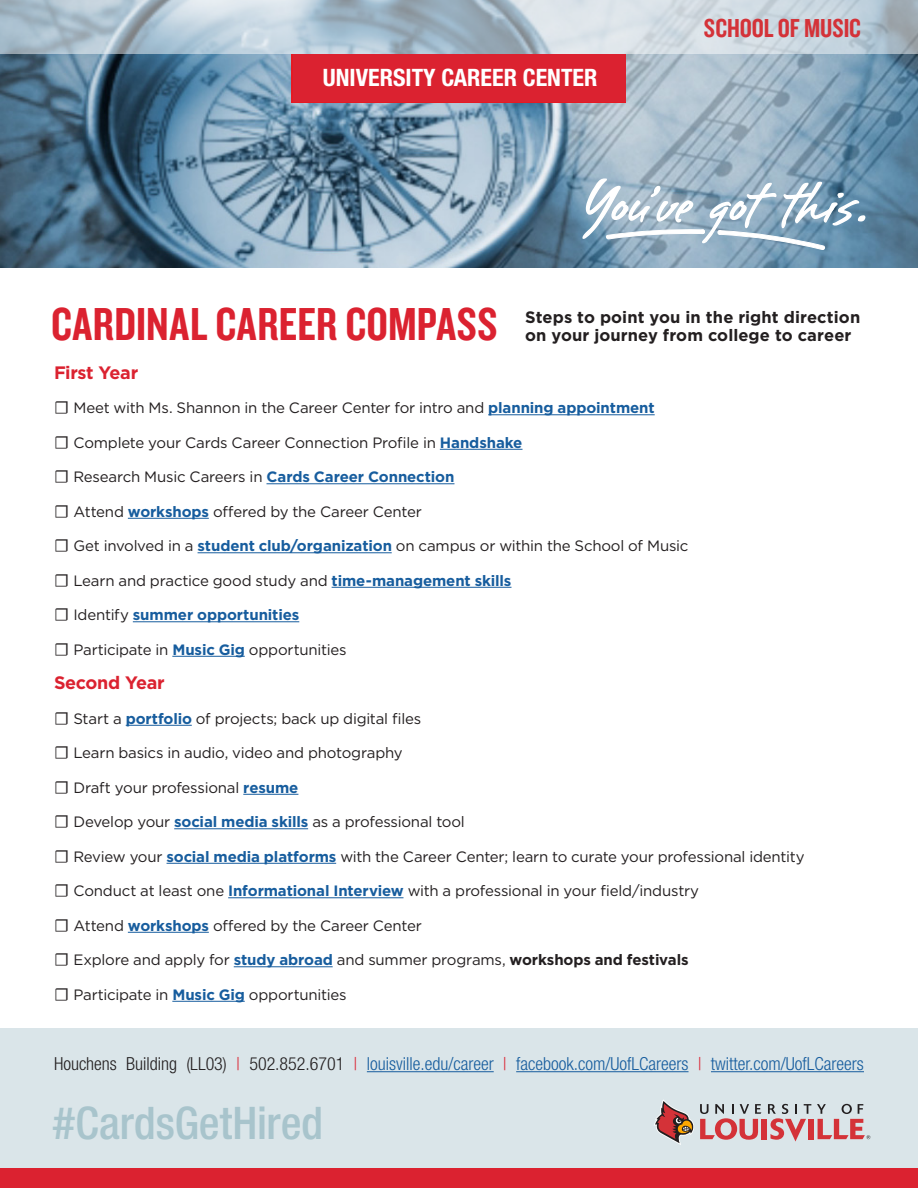
<style>
.page{position:relative;width:918px;height:1188px;background:#fff}
.page>*{position:absolute;margin:0;border:0;box-sizing:border-box;transform-origin:0 0}
.Headline{font:48px "Knockout 49 Liteweight";letter-spacing:.01em;color:#db2230}
.t1{font:500 condensed 45px "Helvetica Neue LT Std";color:#a8c4cc}
.Subhead{font:27px "Knockout 49 Liteweight";color:#d43238}
.t2{font:700 condensed 24px "Helvetica Neue LT Std";color:#fff}
.t3{font:700 condensed 23.1px "Helvetica Neue LT Std";letter-spacing:.02em;color:#fff}
.t4{font:300 condensed 18px "Helvetica Neue LT Std";color:#175d9e}
.body_text{font:700 18px "Gotham";letter-spacing:-.02em;color:#db2230}
.Subhead_2{font:700 18px "Gotham";letter-spacing:-.02em;color:#db2230}
.t5{font:700 16.5px "Gotham";letter-spacing:.005em;color:#231f20}
.body_text-2{font:15px "Gotham";letter-spacing:-.015em;color:#231f20}
.body_text-3{font:700 15px "Gotham";letter-spacing:-.005em;color:#175d9e}
.s1{font-family:"Minion Pro";font-size:18px}
.s2{font-weight:700;color:#175d9e}
.s3{font-family:"Minion Pro";font-weight:400;font-size:18px;color:#231f20}
.s4{font-weight:400;color:#231f20}
.s5{font-weight:700}
.s6{color:#231f20}
.s7{color:#db2230}
</style>
<div class="page">
<img style="left:0;top:54px;width:918px;height:213px">
<svg style="left:0;top:0;width:918px;height:54px;background:#b9c8d3"></svg>
<svg style="left:582px;top:178px;width:283px;height:72px"></svg>
<div style="left:0;top:1028px;width:918px;height:160px;background:#dae5e9"></div>
<svg style="left:654px;top:1099px;width:40px;height:46px"></svg>
<div style="left:762px;top:1119px;width:5px;height:20px;background:#d43238"></div>
<div style="left:808px;top:1119px;width:6px;height:20px;background:#d43238"></div>
<svg style="left:700px;top:1104px;width:61px;height:36px"></svg>
<svg style="left:768px;top:1104px;width:43px;height:38px"></svg>
<svg style="left:817px;top:1104px;width:53px;height:35px"></svg>
<hr style="left:367px;top:1071px;width:127px;height:1px;background:#175d9e">
<hr style="left:516px;top:1071px;width:173px;height:1px;background:#175d9e">
<hr style="left:711px;top:1071px;width:153px;height:1px;background:#175d9e">
<div style="left:0;top:1169px;width:918px;height:19px;background:#db2230"></div>
<div style="left:292px;top:54px;width:334px;height:49px;background:#db2230"></div>
<hr style="left:488px;top:414px;width:167px;height:1px;background:#175d9e">
<hr style="left:440px;top:449px;width:83px;height:1px;background:#175d9e">
<hr style="left:266px;top:483px;width:188px;height:1px;background:#175d9e">
<hr style="left:128px;top:518px;width:81px;height:1px;background:#175d9e">
<hr style="left:198px;top:552px;width:194px;height:1px;background:#175d9e">
<hr style="left:332px;top:587px;width:179px;height:1px;background:#175d9e">
<hr style="left:133px;top:621px;width:166px;height:1px;background:#175d9e">
<hr style="left:172px;top:656px;width:73px;height:1px;background:#175d9e">
<hr style="left:126px;top:725px;width:66px;height:1px;background:#175d9e">
<hr style="left:243px;top:794px;width:55px;height:1px;background:#175d9e">
<hr style="left:174px;top:828px;width:134px;height:1px;background:#175d9e">
<hr style="left:167px;top:863px;width:169px;height:1px;background:#175d9e">
<hr style="left:228px;top:897px;width:176px;height:1px;background:#175d9e">
<hr style="left:128px;top:932px;width:81px;height:1px;background:#175d9e">
<hr style="left:234px;top:966px;width:99px;height:1px;background:#175d9e">
<hr style="left:172px;top:1001px;width:73px;height:1px;background:#175d9e">
<p class="t2" style="left:323px;top:63px;width:276px">UNIVERSITY CAREER CENTER</p>
<p class="t3" style="left:307px;top:64px;width:304px">CAREER DEVELOPMENT CENTER</p>
<h2 class="Subhead" style="left:704px;top:11px;width:159px">SCHOOL OF MUSIC</h2>
<h1 class="Headline" style="left:51px;top:294px;width:448px">CARDINAL CAREER COMPASS</h1>
<p class="t5" style="left:525px;top:306px;width:337px">Steps to point you in the right direction</p>
<p class="t5" style="left:525px;top:324px;width:328px">on your journey from college to career</p>
<h3 class="Subhead_2" style="left:54px;top:360px;width:86px">First Year</h3>
<p class="body_text-2" style="left:54px;top:398px;width:602px"><span class="s1">☐</span> Meet with Ms. Shannon in the Career Center for intro and <span class="s2">planning appointment</span></p>
<p class="body_text-2" style="left:54px;top:433px;width:470px"><span class="s1">☐</span> Complete your Cards Career Connection Profile in <span class="s2">Handshake</span></p>
<p class="body_text-2" style="left:54px;top:467px;width:402px"><span class="s1">☐</span> Research Music Careers in <span class="s2">Cards Career Connection</span></p>
<p class="body_text-2" style="left:54px;top:502px;width:369px"><span class="s1">☐</span> Attend <span class="s2">workshops</span> offered by the Career Center</p>
<p class="body_text-2" style="left:54px;top:536px;width:636px"><span class="s1">☐</span> Get involved in a <span class="s2">student club/organization</span> on campus or within the School of Music</p>
<p class="body_text-2" style="left:54px;top:571px;width:459px"><span class="s1">☐</span> Learn and practice good study and <span class="s2">time-management skills</span></p>
<p class="body_text-3" style="left:54px;top:605px;width:247px"><span class="s3">☐</span> <span class="s4">Identify</span> summer opportunities</p>
<p class="body_text-2" style="left:54px;top:640px;width:294px"><span class="s1">☐</span> Participate in <span class="s2">Music Gig</span> opportunities</p>
<p class="body_text" style="left:54px;top:671px;width:112px">Second Year</p>
<p class="body_text-2" style="left:54px;top:709px;width:369px"><span class="s1">☐</span> Start a <span class="s2">portfolio</span> of projects; back up digital files</p>
<p class="body_text-2" style="left:54px;top:743px;width:350px"><span class="s1">☐</span> Learn basics in audio, video and photography</p>
<p class="body_text-2" style="left:54px;top:778px;width:246px"><span class="s1">☐</span> Draft your professional <span class="s2">resume</span></p>
<p class="body_text-2" style="left:54px;top:812px;width:412px"><span class="s1">☐</span> Develop your <span class="s2">social media skills</span> as a professional tool</p>
<p class="body_text-2" style="left:54px;top:847px;width:752px"><span class="s1">☐</span> Review your <span class="s2">social media platforms</span> with the Career Center; learn to curate your professional identity</p>
<p class="body_text-2" style="left:54px;top:881px;width:647px"><span class="s1">☐</span> Conduct at least one <span class="s2">Informational Interview</span> with a professional in your field/industry</p>
<p class="body_text-2" style="left:54px;top:916px;width:369px"><span class="s1">☐</span> Attend <span class="s2">workshops</span> offered by the Career Center</p>
<p class="body_text-2" style="left:54px;top:950px;width:636px"><span class="s1">☐</span> Explore and apply for <span class="s2">study abroad</span> and summer programs, <span class="s5">workshops and festivals</span></p>
<p class="body_text-2" style="left:54px;top:985px;width:294px"><span class="s1">☐</span> Participate in <span class="s2">Music Gig</span> opportunities</p>
<p class="t4" style="left:54px;top:1053px;width:812px"><span class="s6">Houchens Building (LL03)</span> <span class="s7">|</span> <span class="s6">502.852.6701</span> <span class="s7">|</span> louisville.edu/career <span class="s7">|</span> facebook.com/UofLCareers <span class="s7">|</span> twitter.com/UofLCareers</p>
<p class="t1" style="left:53px;top:1096px;width:272px">#CardsGetHired</p>
</div>
